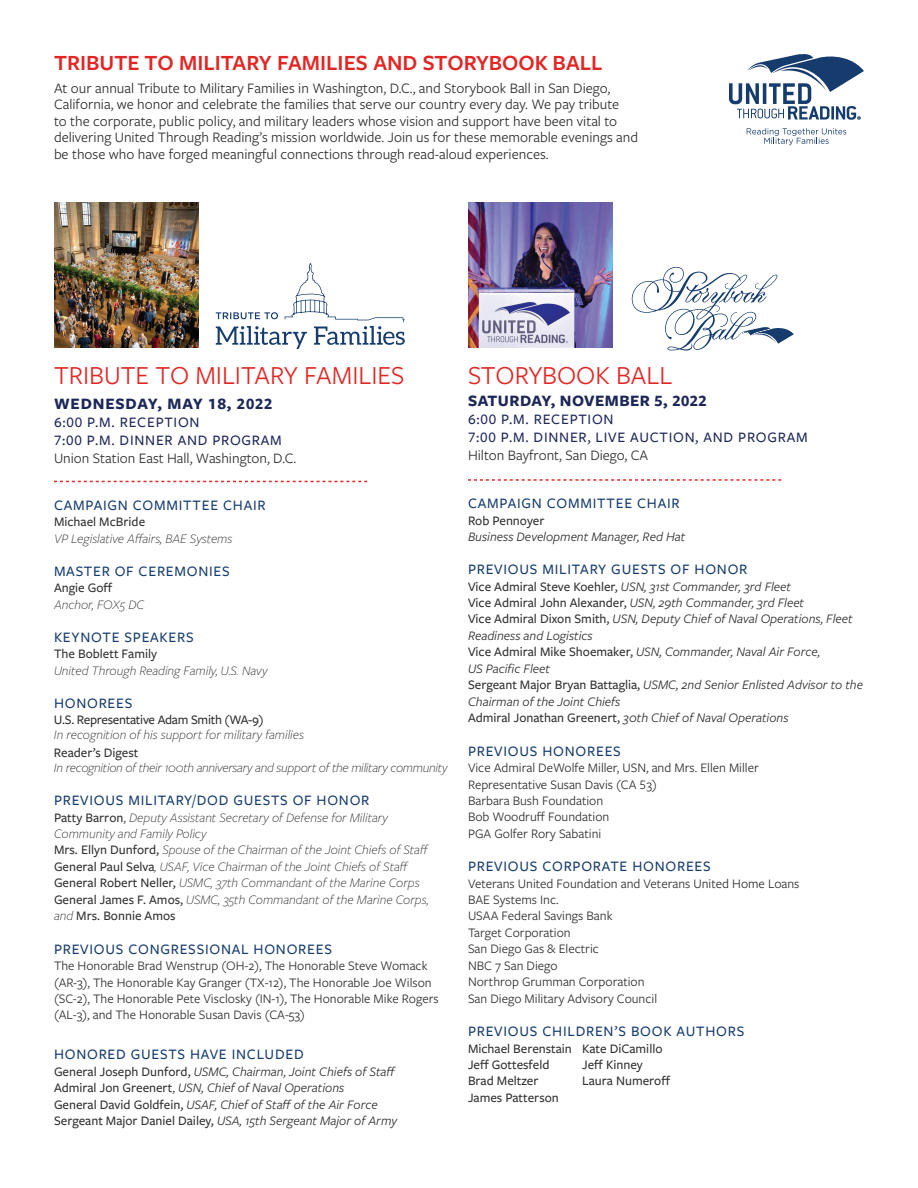
<style>
.page{position:relative;width:918px;height:1188px;background:#fff}
.page>*{position:absolute;margin:0;border:0;box-sizing:border-box;transform-origin:0 0}
.t1{font:27px "Freight Sans Pro";color:#e12725}
.t2{font:600 22.5px "Freight Sans Pro";color:#e12725}
.t3{font:700 16.5px "Freight Sans Pro";letter-spacing:.025em;color:#1d2758}
.t4{font:700 16.5px "Freight Sans Pro";letter-spacing:.05em;color:#1d2758}
.t5{font:15px/16.5px "Freight Sans Pro";color:#312f30}
.t6{font:500 15px "Freight Sans Pro";letter-spacing:.05em;color:#163c6d}
.t7{font:500 15px/18px "Freight Sans Pro";letter-spacing:.05em;color:#1d2758}
.t8{font:italic 13.5px/16.5px "Freight Sans Pro";color:#312f30}
.t9{font:13.5px/16.5px "Freight Sans Pro";color:#312f30}
.t10{font:italic 300 13.5px/16.5px "Freight Sans Pro";color:#312f30}
.t11{font:500 13.5px/16.5px "Freight Sans Pro";color:#312f30}
.t12{font:italic 300 13.5px "Freight Sans Pro";letter-spacing:-.02em;color:#312f30}
.t13{font:500 13.5px "Freight Sans Pro";letter-spacing:-.02em;color:#312f30}
.s1{font-weight:500;font-style:normal}
.s2{font-weight:400;font-style:normal}
.s3{font-style:normal}
</style>
<div class="page">
<svg style="left:729px;top:54px;width:135px;height:66px"></svg>
<svg style="left:747px;top:128px;width:99px;height:17px"></svg>
<svg style="left:54px;top:481px;width:313px;height:1px"></svg>
<svg style="left:468px;top:479px;width:313px;height:2px"></svg>
<svg style="left:216px;top:263px;width:189px;height:86px"></svg>
<svg style="left:632px;top:267px;width:162px;height:84px"></svg>
<img style="left:54px;top:203px;width:144px;height:144px">
<img style="left:468px;top:202px;width:144px;height:145px">
<h2 class="t2" style="left:54px;top:47px;width:550px">TRIBUTE TO MILITARY FAMILIES AND STORYBOOK BALL</h2>
<p class="t5" style="left:54px;top:79px;width:586px">At our annual Tribute to Military Families in Washington, D.C., and Storybook Ball in San Diego, California, we honor and celebrate the families that serve our country every day. We pay tribute<br>to the corporate, public policy, and military leaders whose vision and support have been vital to delivering United Through Reading’s mission worldwide. Join us for these memorable evenings and be those who have forged meaningful connections through read-aloud experiences.</p>
<h1 class="t1" style="left:54px;top:357px;width:352px">TRIBUTE TO MILITARY FAMILIES</h1>
<p class="t4" style="left:54px;top:392px;width:220px">WEDNESDAY, MAY 18, 2022</p>
<p class="t7" style="left:54px;top:413px;width:229px">6:00 P.M. RECEPTION<br>7:00 P.M. DINNER AND PROGRAM</p>
<p class="t5" style="left:54px;top:449px;width:244px">Union Station East Hall, Washington, D.C.</p>
<p class="t6" style="left:54px;top:495px;width:213px">CAMPAIGN COMMITTEE CHAIR</p>
<p class="t11" style="left:54px;top:513px;width:93px">Michael McBride</p>
<p class="t10" style="left:54px;top:529px;width:180px">VP Legislative Affairs, BAE Systems</p>
<p class="t6" style="left:54px;top:561px;width:177px">MASTER OF CEREMONIES</p>
<p class="t11" style="left:54px;top:579px;width:60px">Angie Goff</p>
<p class="t10" style="left:54px;top:595px;width:92px">Anchor, FOX5 DC</p>
<p class="t6" style="left:54px;top:627px;width:141px">KEYNOTE SPEAKERS</p>
<p class="t11" style="left:54px;top:645px;width:105px">The Boblett Family</p>
<p class="t10" style="left:54px;top:661px;width:215px">United Through Reading Family, U.S. Navy</p>
<p class="t6" style="left:54px;top:693px;width:80px">HONOREES</p>
<p class="t13" style="left:54px;top:711px;width:211px">U.S. Representative Adam Smith (WA-9)</p>
<p class="t10" style="left:54px;top:726px;width:252px">In recognition of his support for military families</p>
<p class="t11" style="left:54px;top:744px;width:86px">Reader’s Digest</p>
<p class="t12" style="left:54px;top:759px;width:395px">In recognition of their 100th anniversary and support of the military community</p>
<p class="t6" style="left:54px;top:790px;width:317px">PREVIOUS MILITARY/DOD GUESTS OF HONOR</p>
<p class="t10" style="left:54px;top:808px;width:376px"><span class="s1">Patty Barron</span><span class="s2">,</span> Deputy Assistant Secretary of Defense for Military Community and Family Policy<br><span class="s1">Mrs. Ellyn Dunford,</span> Spouse of the Chairman of the Joint Chiefs of Staff <span class="s1">General Paul Selva</span>, USAF, Vice Chairman of the Joint Chiefs of Staff <span class="s1">General Robert Neller,</span> USMC, 37th Commandant of the Marine Corps <span class="s1">General James F. Amos,</span> USMC, 35th Commandant of the Marine Corps, and <span class="s1">Mrs. Bonnie Amos</span></p>
<p class="t6" style="left:54px;top:939px;width:280px">PREVIOUS CONGRESSIONAL HONOREES</p>
<p class="t9" style="left:54px;top:957px;width:386px">The Honorable Brad Wenstrup (OH-2), The Honorable Steve Womack (AR-3), The Honorable Kay Granger (TX-12), The Honorable Joe Wilson (SC-2), The Honorable Pete Visclosky (IN-1), The Honorable Mike Rogers (AL-3), and The Honorable Susan Davis (CA-53)</p>
<p class="t6" style="left:54px;top:1044px;width:251px">HONORED GUESTS HAVE INCLUDED</p>
<p class="t8" style="left:54px;top:1063px;width:345px"><span class="s1">General Joseph Dunford,</span> USMC, Chairman, Joint Chiefs of Staff <span class="s1">Admiral Jon Greenert</span><span class="s3">,</span> USN, Chief of Naval Operations<br><span class="s1">General David Goldfein,</span> USAF, Chief of Staff of the Air Force <span class="s1">Sergeant Major Daniel Dailey,</span> USA, 15th Sergeant Major of Army</p>
<h1 class="t1" style="left:468px;top:357px;width:206px">STORYBOOK BALL</h1>
<p class="t3" style="left:468px;top:389px;width:240px">SATURDAY, NOVEMBER 5, 2022</p>
<p class="t7" style="left:468px;top:410px;width:341px">6:00 P.M. RECEPTION<br>7:00 P.M. DINNER, LIVE AUCTION, AND PROGRAM</p>
<p class="t5" style="left:468px;top:446px;width:182px">Hilton Bayfront, San Diego, CA</p>
<p class="t6" style="left:468px;top:493px;width:213px">CAMPAIGN COMMITTEE CHAIR</p>
<p class="t11" style="left:468px;top:511px;width:78px">Rob Pennoyer</p>
<p class="t8" style="left:468px;top:528px;width:219px">Business Development Manager, Red Hat</p>
<p class="t6" style="left:468px;top:559px;width:281px">PREVIOUS MILITARY GUESTS OF HONOR</p>
<p class="t8" style="left:468px;top:577px;width:397px"><span class="s1">Vice Admiral Steve Koehler,</span> USN, 31st Commander, 3rd Fleet<br><span class="s1">Vice Admiral John Alexander,</span> USN, 29th Commander, 3rd Fleet<br><span class="s1">Vice Admiral Dixon Smith,</span> USN, Deputy Chief of Naval Operations, Fleet Readiness and Logistics<br><span class="s1">Vice Admiral Mike Shoemaker,</span> USN, Commander, Naval Air Force,<br>US Pacific Fleet<br><span class="s1">Sergeant Major Bryan Battaglia,</span> USMC, 2nd Senior Enlisted Advisor to the Chairman of the Joint Chiefs<br><span class="s1">Admiral Jonathan Greenert,</span> 30th Chief of Naval Operations</p>
<p class="t6" style="left:468px;top:741px;width:154px">PREVIOUS HONOREES</p>
<p class="t9" style="left:468px;top:759px;width:292px">Vice Admiral DeWolfe Miller, USN, and Mrs. Ellen Miller Representative Susan Davis (CA 53)<br>Barbara Bush Foundation<br>Bob Woodruff Foundation<br>PGA Golfer Rory Sabatini</p>
<p class="t6" style="left:468px;top:856px;width:244px">PREVIOUS CORPORATE HONOREES</p>
<p class="t9" style="left:468px;top:874px;width:333px">Veterans United Foundation and Veterans United Home Loans<br>BAE Systems Inc.<br>USAA Federal Savings Bank<br>Target Corporation<br>San Diego Gas &amp; Electric<br>NBC 7 San Diego<br>Northrop Grumman Corporation<br>San Diego Military Advisory Council</p>
<p class="t6" style="left:468px;top:1021px;width:278px">PREVIOUS CHILDREN’S BOOK AUTHORS</p>
<p class="t11" style="left:468px;top:1039px;width:196px">Michael Berenstain Kate DiCamillo<br>Jeff Gottesfeld</p>
<p class="t11" style="left:582px;top:1056px;width:62px">Jeff Kinney</p>
<p class="t11" style="left:468px;top:1072px;width:72px">Brad Meltzer</p>
<p class="t11" style="left:582px;top:1072px;width:90px">Laura Numeroff</p>
<p class="t11" style="left:468px;top:1089px;width:92px">James Patterson</p>
</div>
